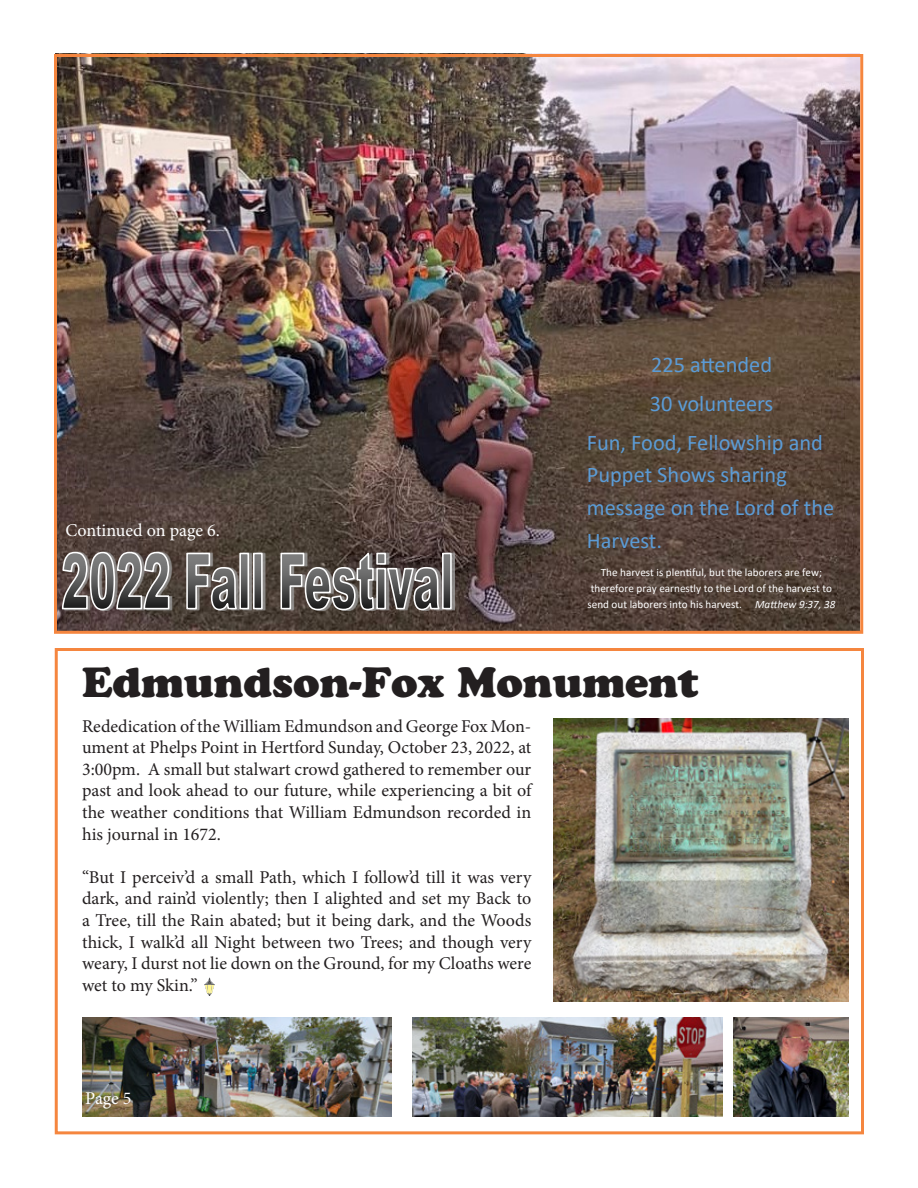
<style>
.page{position:relative;width:918px;height:1188px;background:#fff}
.page>*{position:absolute;margin:0;border:0;box-sizing:border-box;transform-origin:0 0}
.t1{font:42px "Cooper Black Std";color:#231f20}
.t2{font:22.35px/32.5px "Calibri";color:#5b9bd5}
.t3{font:18px/21.6px "Minion Pro";color:#231f20;text-align:justify}
.t4{font:18px "Minion Pro";letter-spacing:-.005em;color:#fff}
.t5{font:11.1px/16.2px "Calibri";color:#fff;text-align:center}
.s1{font-style:italic}
</style>
<div class="page">
<img style="left:82px;top:1017px;width:310px;height:100px">
<div style="left:55px;top:648px;width:809px;height:486px;border:3px solid #f5863f"></div>
<img style="left:58px;top:58px;width:801px;height:572px">
<img style="left:170px;top:552px;width:284px;height:58px">
<svg style="left:61px;top:551px;width:109px;height:60px;background:#797573"></svg>
<svg style="left:186px;top:552px;width:52px;height:59px;background:#76726f"></svg>
<svg style="left:242px;top:556px;width:4px;height:50px"></svg>
<div style="left:239px;top:553px;width:10px;height:56px;border:2px solid #fff"></div>
<svg style="left:256px;top:556px;width:4px;height:50px"></svg>
<div style="left:253px;top:553px;width:10px;height:56px;border:2px solid #fff"></div>
<svg style="left:280px;top:551px;width:161px;height:60px;background:#736e6c"></svg>
<svg style="left:445px;top:556px;width:4px;height:50px"></svg>
<div style="left:442px;top:553px;width:10px;height:56px;border:2px solid #fff"></div>
<div style="left:54px;top:54px;width:809px;height:580px;border:3px solid #f5863f"></div>
<svg style="left:204px;top:978px;width:11px;height:18px"></svg>
<img style="left:554px;top:719px;width:294px;height:283px">
<img style="left:413px;top:1017px;width:309px;height:100px">
<img style="left:733px;top:1017px;width:115px;height:100px">
<p class="t4" style="left:65px;top:518px;width:156px">Continued on page 6.</p>
<p class="t2" style="left:651px;top:347px;width:123px">225 attended</p>
<p class="t2" style="left:650px;top:387px;width:125px">30 volunteers</p>
<p class="t2" style="left:587px;top:426px;width:238px">Fun, Food, Fellowship and</p>
<p class="t2" style="left:587px;top:458px;width:249px">Puppet Shows sharing message on the Lord of the<br>Harvest.</p>
<p class="t5" style="left:588px;top:564px;width:250px">The harvest is plentiful, but the laborers are few; therefore pray earnestly to the Lord of the harvest to send out laborers into his harvest. <span class="s1">Matthew 9:37, 38</span></p>
<p class="t1" style="left:82px;top:657px;width:618px">Edmundson-Fox Monument</p>
<p class="t3" style="left:82px;top:715px;width:451px">Rededication of the William Edmundson and George Fox Mon&shy;ument at Phelps Point in Hertford Sunday, October 23, 2022, at 3:00pm. A small but stalwart crowd gathered to remember our past and look ahead to our future, while experiencing a bit of the weather conditions that William Edmundson recorded in his journal in 1672.</p>
<p class="t3" style="left:82px;top:866px;width:451px">“But I perceiv’d a small Path, which I follow’d till it was very dark, and rain’d violently; then I alighted and set my Back to a Tree, till the Rain abated; but it being dark, and the Woods thick, I walk’d all Night between two Trees; and though very weary, I durst not lie down on the Ground, for my Cloaths were wet to my Skin.”</p>
<p class="t4" style="left:85px;top:1086px;width:48px">Page 5</p>
</div>
